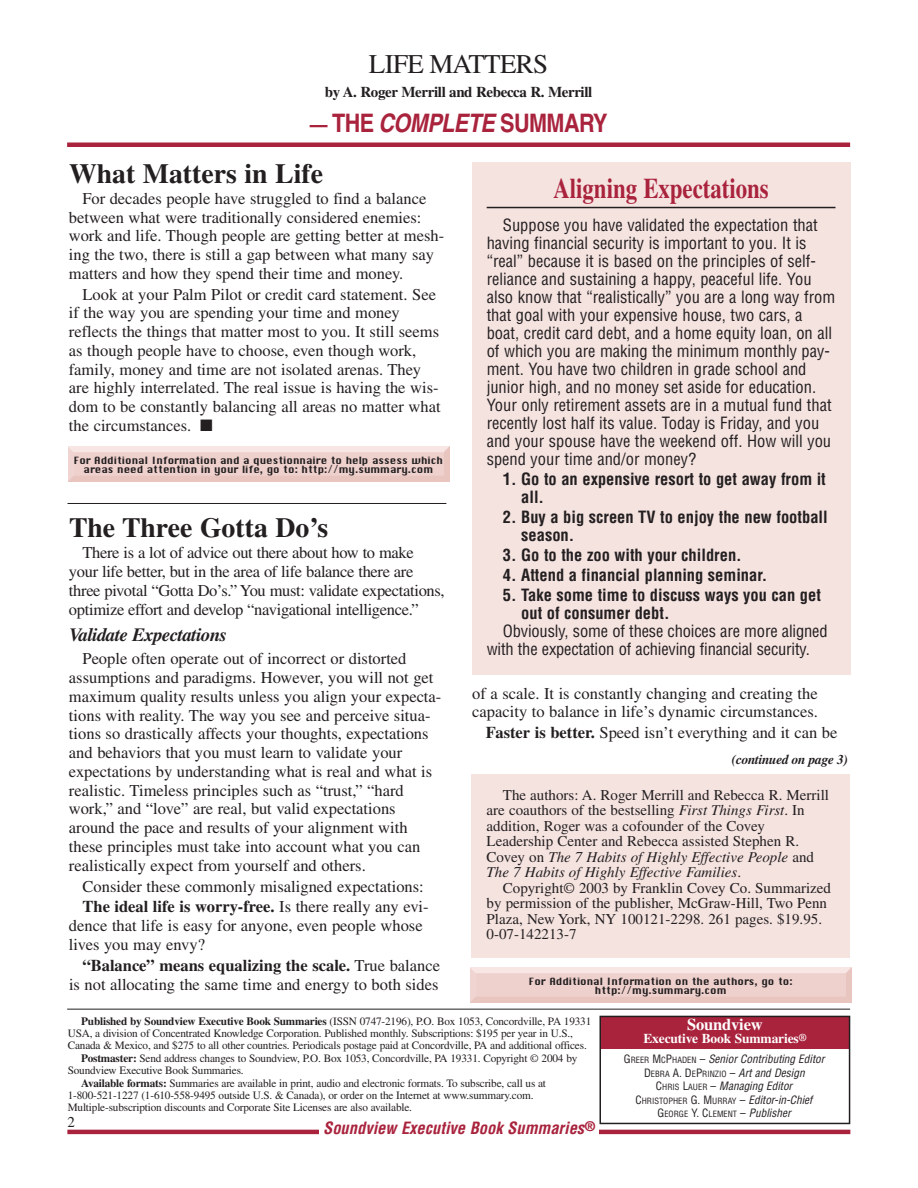
<style>
.page{position:relative;width:918px;height:1188px;background:#fff}
.page>*{position:absolute;margin:0;border:0;box-sizing:border-box;transform-origin:0 0}
.t1{font:700 28.5px "Times";color:#a9233d;scale:.8 1}
.t2{font:700 27.75px "Times";color:#231f20}
.t3{font:27px "Times";letter-spacing:-.025em;color:#231f20}
.t4{font:700 25.5px "Helvetica";letter-spacing:-.03em;color:#a9233d;scale:.85 1}
.t5{font:italic 700 18.75px "Times";letter-spacing:-.025em;color:#231f20}
.t6{font:16.5px/18.8px "Times";color:#231f20}
.t7{font:condensed 16.5px/18px "Helvetica";color:#231f20}
.t8{font:700 condensed 16.5px/18px "Helvetica";color:#231f20}
.t9{font:16.5px/18.8px "Times";letter-spacing:-.02em;color:#231f20}
.t10{font:italic 700 condensed 16.5px "Helvetica";color:#a9233d}
.t11{font:700 16.5px "Times";letter-spacing:-.01em;color:#fff}
.t12{font:15px/15.5px "Times";color:#231f20}
.t13{font:700 15px "Times";letter-spacing:-.025em;color:#231f20}
.t14{font:700 13.5px "Times";letter-spacing:-.01em;color:#fff}
.t15{font:italic 700 13.5px "Times";letter-spacing:-.025em;color:#231f20}
.t16{font:11.25px/12px "Times";letter-spacing:-.015em;color:#231f20}
.t17{font:italic condensed 11.25px/13.5px "Helvetica";color:#231f20;text-align:center}
.t18{font:9.75px/9.8px "Chicago";color:#231f20;text-align:center}
.t19{font:condensed 8.4px/13.5px "Helvetica";color:#231f20;text-align:center}
.s1{font-size:21px}
.s2{font-style:italic}
.s3{font-weight:700}
.s4{font-size:10.5px}
.s5{font-style:normal}
.s6{font-style:normal;font-size:8.4px}
.s7{font-size:11.25px}
.s8{font-style:italic;font-size:11.25px}
</style>
<div class="page">
<div style="left:67px;top:142px;width:783px;height:5px;background:#a9233d"></div>
<hr style="left:67px;top:1009px;width:783px;height:1px;background:#231f20">
<div style="left:601px;top:1016px;width:248px;height:32px;background:#a9233d"></div>
<div style="left:599px;top:1016px;width:251px;height:108px;border:2px solid #231f20"></div>
<hr style="left:67px;top:1130px;width:783px;height:4px;background:#a9233d">
<div style="left:319px;top:1117px;width:280px;height:25px;background:#fff"></div>
<div style="left:472px;top:774px;width:378px;height:184px;background:#f5e3e0"></div>
<div style="left:472px;top:162px;width:378px;height:513px;background:#f5e3e0"></div>
<hr style="left:487px;top:207px;width:349px;height:1px;background:#231f20">
<hr style="left:68px;top:503px;width:378px;height:1px;background:#231f20">
<h3 class="t3" style="left:369px;top:54px;width:181px">LIFE MATTERS</h3>
<p class="t13" style="left:325px;top:86px;width:269px">by A. Roger Merrill and Rebecca R. Merrill</p>
<h3 class="t4" style="left:310px;top:114px;width:352px"><span class="s1">—</span> THE <span class="s2">COMPLETE</span> SUMMARY</h3>
<h2 class="t2" style="left:69px;top:163px;width:256px">What Matters in Life</h2>
<p class="t6" style="left:69px;top:190px;width:377px;text-indent:14px">For decades people have struggled to find a balance between what were traditionally considered enemies: work and life. Though people are getting better at mesh&shy;ing the two, there is still a gap between what many say matters and how they spend their time and money.</p>
<p class="t6" style="left:69px;top:286px;width:373px;text-indent:14px">Look at your Palm Pilot or credit card statement. See if the way you are spending your time and money reflects the things that matter most to you. It still seems as though people have to choose, even though work, family, money and time are not isolated arenas. They are highly interrelated. The real issue is having the wis&shy;dom to be constantly balancing all areas no matter what the circumstances. ■</p>
<p class="t18" style="left:74px;top:456px;width:371px">For Additional Information and a questionnaire to help assess which areas need attention in your life, go to: http://my.summary.com</p>
<h2 class="t2" style="left:69px;top:518px;width:261px">The Three Gotta Do’s</h2>
<p class="t9" style="left:69px;top:545px;width:377px;text-indent:14px">There is a lot of advice out there about how to make your life better, but in the area of life balance there are three pivotal “Gotta Do’s.” You must: validate expectations, optimize effort and develop “navigational intelligence.”</p>
<p class="t5" style="left:69px;top:628px;width:160px">Validate Expectations</p>
<p class="t6" style="left:69px;top:651px;width:374px;text-indent:14px">People often operate out of incorrect or distorted assumptions and paradigms. However, you will not get maximum quality results unless you align your expecta&shy;tions with reality. The way you see and perceive situa&shy;tions so drastically affects your thoughts, expectations and behaviors that you must learn to validate your expectations by understanding what is real and what is realistic. Timeless principles such as “trust,” “hard work,” and “love” are real, but valid expectations around the pace and results of your alignment with these principles must take into account what you can realistically expect from yourself and others.</p>
<p class="t6" style="left:82px;top:877px;width:348px;line-height:20.9px">Consider these commonly misaligned expectations:<br><span class="s3">The ideal life is worry-free.</span> Is there really any evi-</p>
<p class="t6" style="left:69px;top:918px;width:355px">dence that life is easy for anyone, even people whose lives you may envy?</p>
<p class="t6" style="left:69px;top:957px;width:373px;text-align:right"><span class="s3">“Balance” means equalizing the scale.</span> True balance is not allocating the same time and energy to both sides</p>
<h1 class="t1" style="left:553px;top:179px;width:271px">Aligning Expectations</h1>
<p class="t7" style="left:487px;top:217px;width:350px;text-indent:16px">Suppose you have validated the expectation that having financial security is important to you. It is “real” because it is based on the principles of self&shy;reliance and sustaining a happy, peaceful life. You also know that “realistically” you are a long way from that goal with your expensive house, two cars, a boat, credit card debt, and a home equity loan, on all of which you are making the minimum monthly pay&shy;ment. You have two children in grade school and junior high, and no money set aside for education.<br>Your only retirement assets are in a mutual fund that recently lost half its value. Today is Friday, and you and your spouse have the weekend off. How will you spend your time and/or money?</p>
<p class="t8" style="left:521px;top:471px;width:306px;text-indent:-18px">1. Go to an expensive resort to get away from it all.</p>
<p class="t8" style="left:521px;top:509px;width:308px;text-indent:-18px">2. Buy a big screen TV to enjoy the new football season.</p>
<p class="t8" style="left:503px;top:547px;width:240px">3. Go to the zoo with your children.</p>
<p class="t8" style="left:503px;top:568px;width:266px">4. Attend a financial planning seminar.</p>
<p class="t8" style="left:521px;top:588px;width:301px;text-indent:-18px">5. Take some time to discuss ways you can get out of consumer debt.</p>
<p class="t7" style="left:487px;top:624px;width:342px;text-indent:16px">Obviously, some of these choices are more aligned with the expectation of achieving financial security.</p>
<p class="t6" style="left:472px;top:685px;width:347px">of a scale. It is constantly changing and creating the capacity to balance in life’s dynamic circumstances.</p>
<p class="t6" style="left:486px;top:725px;width:353px"><span class="s3">Faster is better.</span> Speed isn’t everything and it can be</p>
<p class="t15" style="left:732px;top:754px;width:118px">(continued on page 3)</p>
<p class="t12" style="left:487px;top:789px;width:344px;text-indent:16px">The authors: A. Roger Merrill and Rebecca R. Merrill are coauthors of the bestselling <span class="s2">First Things First</span>. In addition, Roger was a cofounder of the Covey Leadership Center and Rebecca assisted Stephen R.<br>Covey on <span class="s2">The 7 Habits of Highly Effective People</span> and <span class="s2">The 7 Habits of Highly Effective Families</span>.</p>
<p class="t12" style="left:487px;top:881px;width:346px;text-indent:16px">Copyright© 2003 by Franklin Covey Co. Summarized by permission of the publisher, McGraw-Hill, Two Penn Plaza, New York, NY 100121-2298. 261 pages. $19.95.<br>0-07-142213-7</p>
<p class="t18" style="left:529px;top:977px;width:265px">For Additional Information on the authors, go to: http://my.summary.com</p>
<p class="t16" style="left:68px;top:1016px;width:525px;text-indent:13px"><span class="s3">Published by Soundview Executive Book Summaries</span> (ISSN 0747-2196), P.O. Box 1053, Concordville, PA 19331<br>USA, a division of Concentrated Knowledge Corporation. Published monthly. Subscriptions: $195 per year in U.S.,<br>Canada &amp; Mexico, and $275 to all other countries. Periodicals postage paid at Concordville, PA and additional offices.</p>
<p class="t16" style="left:68px;top:1053px;width:511px;text-indent:13px"><span class="s3">Postmaster:</span> Send address changes to Soundview, P.O. Box 1053, Concordville, PA 19331. Copyright © 2004 by<br>Soundview Executive Book Summaries.</p>
<p class="t16" style="left:68px;top:1078px;width:480px;text-indent:14px"><span class="s3">Available formats:</span> Summaries are available in print, audio and electronic formats. To subscribe, call us at<br>1-800-521-1227 (1-610-558-9495 outside U.S. &amp; Canada), or order on the Internet at www.summary.com.<br>Multiple-subscription discounts and Corporate Site Licenses are also available.</p>
<p class="t12" style="left:67px;top:1116px;width:9px">2</p>
<p class="t10" style="left:323px;top:1122px;width:273px">Soundview Executive Book Summaries<sup>®</sup></p>
<p class="t11" style="left:687px;top:1019px;width:77px">Soundview</p>
<p class="t14" style="left:643px;top:1033px;width:165px">Executive Book Summaries<span class="s4">®</span></p>
<p class="t17" style="left:624px;top:1053px;width:202px"><span class="s5">G</span><span class="s6">REER</span> <span class="s5">M</span><span class="s6">C</span><span class="s5">P</span><span class="s6">HADEN</span> <span class="s5">–</span> Senior Contributing Editor<br><span class="s5">D</span><span class="s6">EBRA</span> <span class="s5">A. D</span><span class="s6">E</span><span class="s5">P</span><span class="s6">RINZIO</span> <span class="s5">–</span> Art and Design<br><span class="s5">C</span><span class="s6">HRIS</span> <span class="s5">L</span><span class="s6">AUER</span> <span class="s5">–</span> Managing Editor</p>
<p class="t19" style="left:635px;top:1095px;width:178px"><span class="s7">C</span>HRISTOPHER <span class="s7">G. M</span>URRAY <span class="s7">–</span> <span class="s8">Editor-in-Chief<br></span><span class="s7">G</span>EORGE <span class="s7">Y. C</span>LEMENT <span class="s7">–</span> <span class="s8">Publisher</span></p>
</div>
